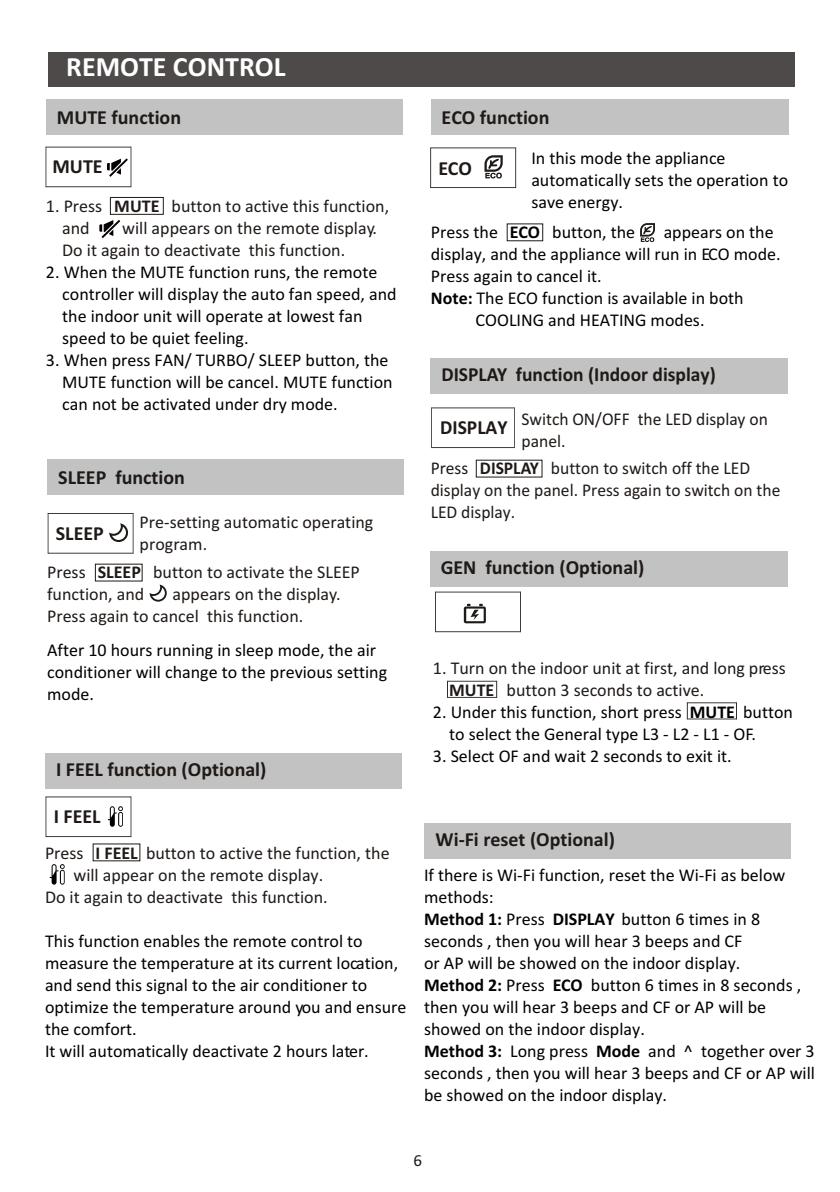
<style>
.page{position:relative;width:840px;height:1192px;background:#fff}
.page>*{position:absolute;margin:0;border:0;box-sizing:border-box;transform-origin:0 0}
.t1{font:700 28px "Calibri";color:#fff}
.t2{font:700 20px "Calibri";color:#1f1a17}
.t3{font:18px/22px "Calibri";color:#000}
.t4{font:18px/22px "Calibri";color:#1f1a17}
.t5{font:17px "Calibri";color:#1f1a17}
.s1{font-weight:700}
</style>
<div class="page">
<div style="left:48px;top:52px;width:746px;height:35px;background:#4f4a4a"></div>
<div style="left:46px;top:100px;width:356px;height:35px;background:#c2c2c2"></div>
<div style="left:431px;top:100px;width:358px;height:35px;background:#c2c2c2"></div>
<svg style="left:99px;top:220px;width:21px;height:18px"></svg>
<div style="left:110px;top:197px;width:54px;height:18px;border:1px solid #1f1a17"></div>
<svg style="left:46px;top:147px;width:86px;height:40px"></svg>
<div style="left:45px;top:753px;width:356px;height:36px;background:#c2c2c2"></div>
<svg style="left:50px;top:864px;width:15px;height:21px"></svg>
<svg style="left:46px;top:797px;width:86px;height:40px"></svg>
<div style="left:431px;top:358px;width:357px;height:36px;background:#c2c2c2"></div>
<svg style="left:431px;top:407px;width:84px;height:41px"></svg>
<svg style="left:640px;top:223px;width:15px;height:19px"></svg>
<svg style="left:430px;top:147px;width:86px;height:41px"></svg>
<div style="left:47px;top:459px;width:357px;height:36px;background:#c2c2c2"></div>
<svg style="left:150px;top:585px;width:17px;height:17px"></svg>
<svg style="left:48px;top:513px;width:86px;height:41px"></svg>
<div style="left:431px;top:551px;width:357px;height:36px;background:#c2c2c2"></div>
<svg style="left:447px;top:681px;width:50px;height:17px"></svg>
<svg style="left:687px;top:702px;width:50px;height:18px"></svg>
<svg style="left:435px;top:592px;width:86px;height:40px"></svg>
<div style="left:424px;top:823px;width:367px;height:36px;background:#c2c2c2"></div>
<h1 class="t1" style="left:66px;top:55px;width:221px">REMOTE CONTROL</h1>
<p class="t2" style="left:57px;top:109px;width:126px">MUTE function</p>
<p class="t2" style="left:442px;top:109px;width:109px">ECO function</p>
<p class="t2" style="left:52px;top:158px;width:52px">MUTE</p>
<p class="t4" style="left:62px;top:197px;width:328px;text-indent:-16px">1. Press <span class="s1">MUTE</span> button to active this function, and</p>
<p class="t2" style="left:438px;top:160px;width:35px">ECO</p>
<p class="t3" style="left:531px;top:148px;width:258px">In this mode the appliance automatically sets the operation to save energy.</p>
<p class="t3" style="left:431px;top:222px;width:206px">Press the <span class="s1">ECO</span> button, the</p>
<p class="t3" style="left:664px;top:222px;width:112px">appears on the</p>
<p class="t3" style="left:431px;top:244px;width:351px">display, and the appliance will run in ECO mode.</p>
<p class="t3" style="left:431px;top:266px;width:172px">Press again to cancel it.</p>
<p class="t3" style="left:431px;top:288px;width:314px"><span class="s1">Note:</span> The ECO function is available in both</p>
<p class="t3" style="left:476px;top:310px;width:230px">COOLING and HEATING modes.</p>
<p class="t4" style="left:62px;top:219px;width:316px;text-indent:60px">will appears on the remote display.<br>Do it again to deactivate this function.</p>
<p class="t3" style="left:62px;top:263px;width:336px;text-indent:-16px">2. When the MUTE function runs, the remote controller will display the auto fan speed, and the indoor unit will operate at lowest fan speed to be quiet feeling.</p>
<p class="t3" style="left:62px;top:351px;width:332px;text-indent:-16px">3. When press FAN/ TURBO/ SLEEP button, the<br>MUTE function will be cancel. MUTE function can not be activated under dry mode.</p>
<p class="t2" style="left:441px;top:366px;width:276px">DISPLAY function (Indoor display)</p>
<p class="t2" style="left:440px;top:419px;width:69px">DISPLAY</p>
<p class="t4" style="left:522px;top:409px;width:248px">Switch ON/OFF the LED display on panel.</p>
<p class="t4" style="left:431px;top:459px;width:351px">Press <span class="s1">DISPLAY</span> button to switch off the LED display on the panel. Press again to switch on the<br>LED display.</p>
<p class="t2" style="left:58px;top:469px;width:128px">SLEEP function</p>
<p class="t2" style="left:56px;top:525px;width:50px">SLEEP</p>
<p class="t4" style="left:140px;top:513px;width:235px">Pre-setting automatic operating program.</p>
<p class="t4" style="left:47px;top:563px;width:314px">Press <span class="s1">SLEEP</span> button to activate the SLEEP function, and</p>
<p class="t4" style="left:47px;top:584px;width:295px;text-indent:125px">appears on the display.<br>Press again to cancel this function.</p>
<p class="t3" style="left:47px;top:640px;width:342px">After 10 hours running in sleep mode, the air conditioner will change to the previous setting mode.</p>
<p class="t2" style="left:56px;top:761px;width:212px">I FEEL function (Optional)</p>
<p class="t2" style="left:54px;top:808px;width:49px">I FEEL</p>
<p class="t4" style="left:45px;top:843px;width:346px">Press <span class="s1">I FEEL</span> button to active the function, the</p>
<p class="t4" style="left:74px;top:865px;width:251px">will appear on the remote display.</p>
<p class="t4" style="left:45px;top:887px;width:284px">Do it again to deactivate this function.</p>
<p class="t3" style="left:45px;top:931px;width:363px">This function enables the remote control to measure the temperature at its current location, and send this signal to the air conditioner to optimize the temperature around you and ensure the comfort.<br>It will automatically deactivate 2 hours later.</p>
<p class="t2" style="left:441px;top:559px;width:205px">GEN function (Optional)</p>
<p class="t4" style="left:449px;top:658px;width:338px;text-indent:-16px">1. Turn on the indoor unit at first, and long press<br><span class="s1">MUTE</span> button 3 seconds to active.</p>
<p class="t3" style="left:449px;top:702px;width:345px;text-indent:-16px">2. Under this function, short press <span class="s1">MUTE</span> button to select the General type L3 - L2 - L1 - OF.</p>
<p class="t3" style="left:433px;top:746px;width:300px">3. Select OF and wait 2 seconds to exit it.</p>
<p class="t2" style="left:436px;top:831px;width:181px">Wi-Fi reset (Optional)</p>
<p class="t3" style="left:424px;top:866px;width:392px">If there is Wi-Fi function, reset the Wi-Fi as below methods:<br><span class="s1">Method 1:</span> Press <span class="s1">DISPLAY</span> button 6 times in 8 seconds , then you will hear 3 beeps and CF<br>or AP will be showed on the indoor display.<br><span class="s1">Method 2:</span> Press <span class="s1">ECO</span> button 6 times in 8 seconds , then you will hear 3 beeps and CF or AP will be showed on the indoor display.<br><span class="s1">Method 3:</span> Long press <span class="s1">Mode</span> and ^ together over 3 seconds , then you will hear 3 beeps and CF or AP will be showed on the indoor display.</p>
<p class="t5" style="left:413px;top:1154px;width:10px">6</p>
</div>
